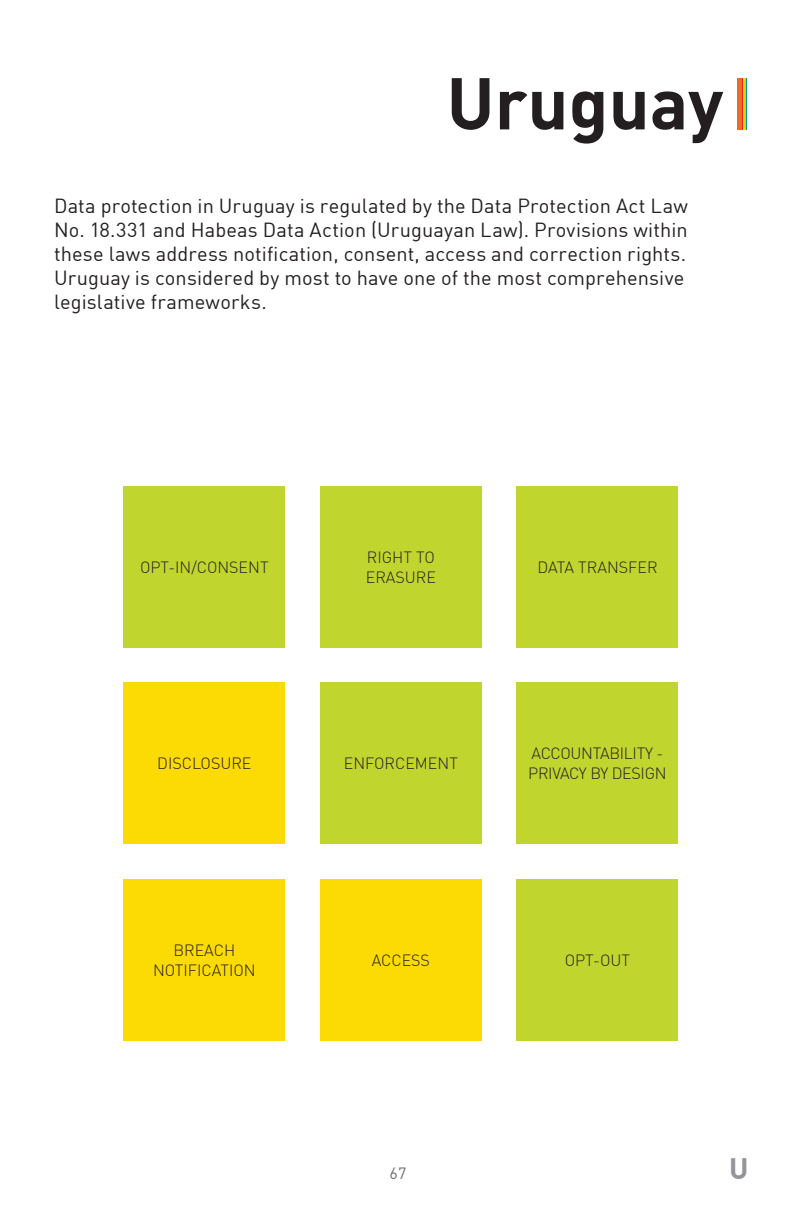
<style>
.page{position:relative;width:792px;height:1224px;background:#fff}
.page>*{position:absolute;margin:0;border:0;box-sizing:border-box;transform-origin:0 0}
.t1{font:700 72px "DIN Offc Pro";color:#231f20}
.t2{font:700 29px "DIN Offc Pro";color:#939598}
.t3{font:20px/24px "DIN Offc Pro";letter-spacing:.005em;color:#231f20}
.t4{font:300 16px/20px "DIN Offc Pro";color:#231f20}
.t5{font:300 16px/20px "DIN Offc Pro";letter-spacing:-.02em;color:#231f20}
.t6{font:16px "DIN Offc Pro";color:#6c6d70}
</style>
<div class="page">
<hr style="left:746px;top:78px;width:1px;height:52px;background:#0090ba">
<hr style="left:744px;top:78px;width:2px;height:52px;background:#c1d52f">
<hr style="left:743px;top:78px;width:1px;height:52px;background:#ffdb01">
<hr style="left:741px;top:78px;width:2px;height:52px;background:#ee1b2b">
<hr style="left:737px;top:78px;width:4px;height:52px;background:#f36b21">
<hr style="left:747px;top:78px;width:1px;height:52px;background:#0090ba">
<div style="left:123px;top:486px;width:162px;height:162px;background:#c1d52f"></div>
<div style="left:320px;top:486px;width:162px;height:162px;background:#c1d52f"></div>
<div style="left:516px;top:486px;width:162px;height:162px;background:#c1d52f"></div>
<div style="left:123px;top:682px;width:162px;height:162px;background:#fcdb04"></div>
<div style="left:320px;top:682px;width:162px;height:162px;background:#c1d52f"></div>
<div style="left:516px;top:682px;width:162px;height:162px;background:#c1d52f"></div>
<div style="left:123px;top:879px;width:162px;height:162px;background:#fcdb04"></div>
<div style="left:320px;top:879px;width:162px;height:162px;background:#fcdb04"></div>
<div style="left:516px;top:879px;width:162px;height:162px;background:#c1d52f"></div>
<h1 class="t1" style="left:447px;top:43px;width:278px">Uruguay</h1>
<p class="t3" style="left:54px;top:192px;width:635px">Data protection in Uruguay is regulated by the Data Protection Act Law No. 18.331 and Habeas Data Action (Uruguayan Law). Provisions within these laws address notification, consent, access and correction rights.<br>Uruguay is considered by most to have one of the most comprehensive legislative frameworks.</p>
<p class="t4" style="left:140px;top:556px;width:130px">OPT-IN/CONSENT</p>
<p class="t4" style="left:366px;top:546px;width:72px">RIGHT TO<br>ERASURE</p>
<p class="t4" style="left:538px;top:556px;width:122px">DATA TRANSFER</p>
<p class="t4" style="left:157px;top:752px;width:96px">DISCLOSURE</p>
<p class="t4" style="left:344px;top:752px;width:116px">ENFORCEMENT</p>
<p class="t5" style="left:528px;top:742px;width:140px">ACCOUNTABILITY -<br>PRIVACY BY DESIGN</p>
<p class="t4" style="left:153px;top:939px;width:104px;text-align:center">BREACH<br>NOTIFICATION</p>
<p class="t4" style="left:372px;top:949px;width:60px">ACCESS</p>
<p class="t4" style="left:565px;top:949px;width:67px">OPT-OUT</p>
<p class="t6" style="left:390px;top:1161px;width:18px">67</p>
<h2 class="t2" style="left:729px;top:1144px;width:21px">U</h2>
</div>
